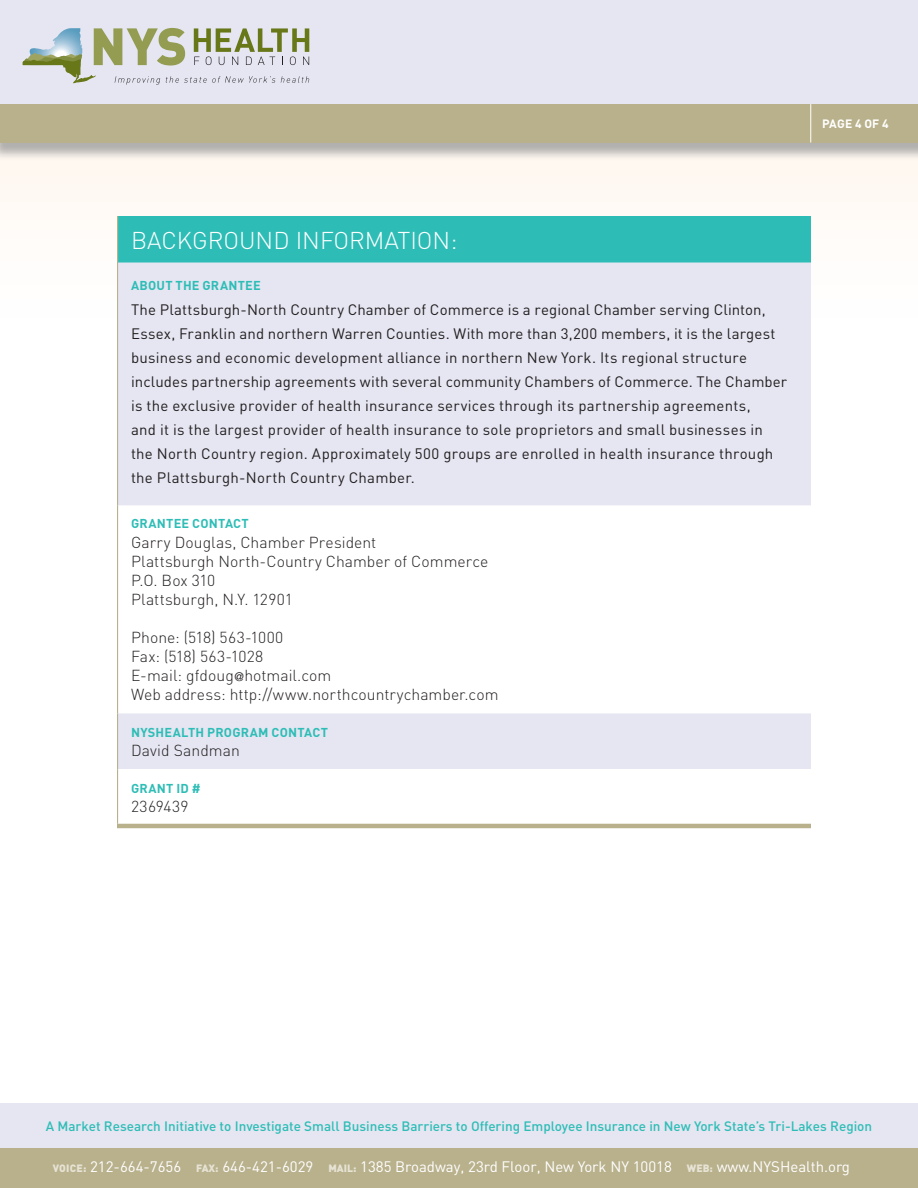
<style>
.page{position:relative;width:918px;height:1188px;background:#fff}
.page>*{position:absolute;margin:0;border:0;box-sizing:border-box;transform-origin:0 0}
.t1{font:300 24px "DIN";color:#fff}
.t2{font:300 15.75px/18.9px "DIN";letter-spacing:.005em;color:#231f20}
.t3{font:15px/24px "DIN";letter-spacing:.015em;color:#231f20}
.t4{font:15px "DIN";color:#fff}
.t5{font:500 13.5px "DIN";color:#2ebdb6}
.t6{font:700 12.75px "DIN";letter-spacing:.035em;color:#2ebdb6}
.t7{font:700 12.75px "DIN";letter-spacing:.15em;color:#2ebdb6}
.t8{font:700 12px "DIN";color:#fff}
.s1{font-family:"Helvetica Neue";font-weight:400;font-size:12px}
.s2{font-weight:900;font-size:10.5px;color:#e7e3d5}
</style>
<div class="page">
<div style="left:0;top:0;width:918px;height:106px;background:#e5e6f2"></div>
<div style="left:0;top:142px;width:918px;height:224px;background:#fff8f1"></div>
<div style="left:0;top:1103px;width:918px;height:45px;background:#e5e6f2"></div>
<div style="left:118px;top:216px;width:693px;height:47px;background:#2ebdb6"></div>
<svg style="left:118px;top:263px;width:693px;height:507px;fill:#e5e6f2"></svg>
<hr style="left:117px;top:216px;width:1px;height:47px;background:#b9b18c">
<hr style="left:117px;top:263px;width:1px;height:242px;background:#b9b18c">
<hr style="left:117px;top:505px;width:1px;height:208px;background:#b9b18c">
<hr style="left:117px;top:713px;width:1px;height:57px;background:#b9b18c">
<hr style="left:117px;top:770px;width:1px;height:54px;background:#b9b18c">
<hr style="left:117px;top:824px;width:694px;height:4px;background:#b9b18c">
<div style="left:0;top:106px;width:918px;height:55px;background:#999;opacity:.75"></div>
<div style="left:0;top:104px;width:918px;height:38px;background:#b9b18c"></div>
<hr style="left:810px;top:104px;width:1px;height:39px;background:#fff">
<div style="left:0;top:1148px;width:918px;height:40px;background:#b9b18c"></div>
<svg style="left:23px;top:28px;width:286px;height:57px"></svg>
<p class="t8" style="left:822px;top:116px;width:68px">PAGE 4 OF 4</p>
<h1 class="t1" style="left:131px;top:224px;width:328px">BACKGROUND INFORMATION:</h1>
<p class="t6" style="left:131px;top:277px;width:26px">ABOUT</p>
<p class="t6" style="left:176px;top:277px;width:54px">THE GRANT</p>
<p class="t6" style="left:245px;top:277px;width:17px">EE</p>
<p class="t3" style="left:131px;top:298px;width:658px">The Plattsburgh-North Country Chamber of Commerce is a regional Chamber serving Clinton, Essex, Franklin and northern Warren Counties. With more than 3,200 members, it is the largest business and economic development alliance in northern New York. Its regional structure includes partnership agreements with several community Chambers of Commerce. The Chamber is the exclusive provider of health insurance services through its partnership agreements,<br>and it is the largest provider of health insurance to sole proprietors and small businesses in the North Country region. Approximately 500 groups are enrolled in health insurance through the Plattsburgh-North Country Chamber.</p>
<p class="t6" style="left:131px;top:515px;width:27px">GRANT</p>
<p class="t6" style="left:174px;top:515px;width:36px">EE CONTA</p>
<p class="t6" style="left:233px;top:515px;width:16px">CT</p>
<p class="t2" style="left:131px;top:532px;width:359px">Garry Douglas, Chamber President<br>Plattsburgh North-Country Chamber of Commerce<br>P.O. Box 310<br>Plattsburgh, N.Y. 12901</p>
<p class="t2" style="left:131px;top:627px;width:369px">Phone: (518) 563-1000<br>Fax: (518) 563-1028<br>E-mail: gfdoug<span class="s1">@</span>hotmail.com<br>Web address: http://www.northcountrychamber.com</p>
<p class="t6" style="left:131px;top:723px;width:26px">NYSHE</p>
<p class="t7" style="left:173px;top:723px;width:157px">ALTH PROGRAM CONTACT</p>
<p class="t2" style="left:131px;top:741px;width:110px">David Sandman</p>
<p class="t6" style="left:131px;top:780px;width:27px">GRANT</p>
<p class="t6" style="left:176px;top:780px;width:26px">ID #</p>
<p class="t2" style="left:131px;top:797px;width:59px">2369439</p>
<p class="t5" style="left:46px;top:1117px;width:828px">A Market Research Initiative to Investigate Small Business Barriers to Offering Employee Insurance in New York State’s Tri-Lakes Region</p>
<p class="t4" style="left:53px;top:1158px;width:799px"><span class="s2">VOICE:</span> 212-664-7656 <span class="s2">FAX:</span> 646-421-6029 <span class="s2">MAIL:</span> 1385 Broadway, 23rd Floor, New York NY 10018 <span class="s2">WEB:</span> www.NYSHealth.org</p>
</div>
